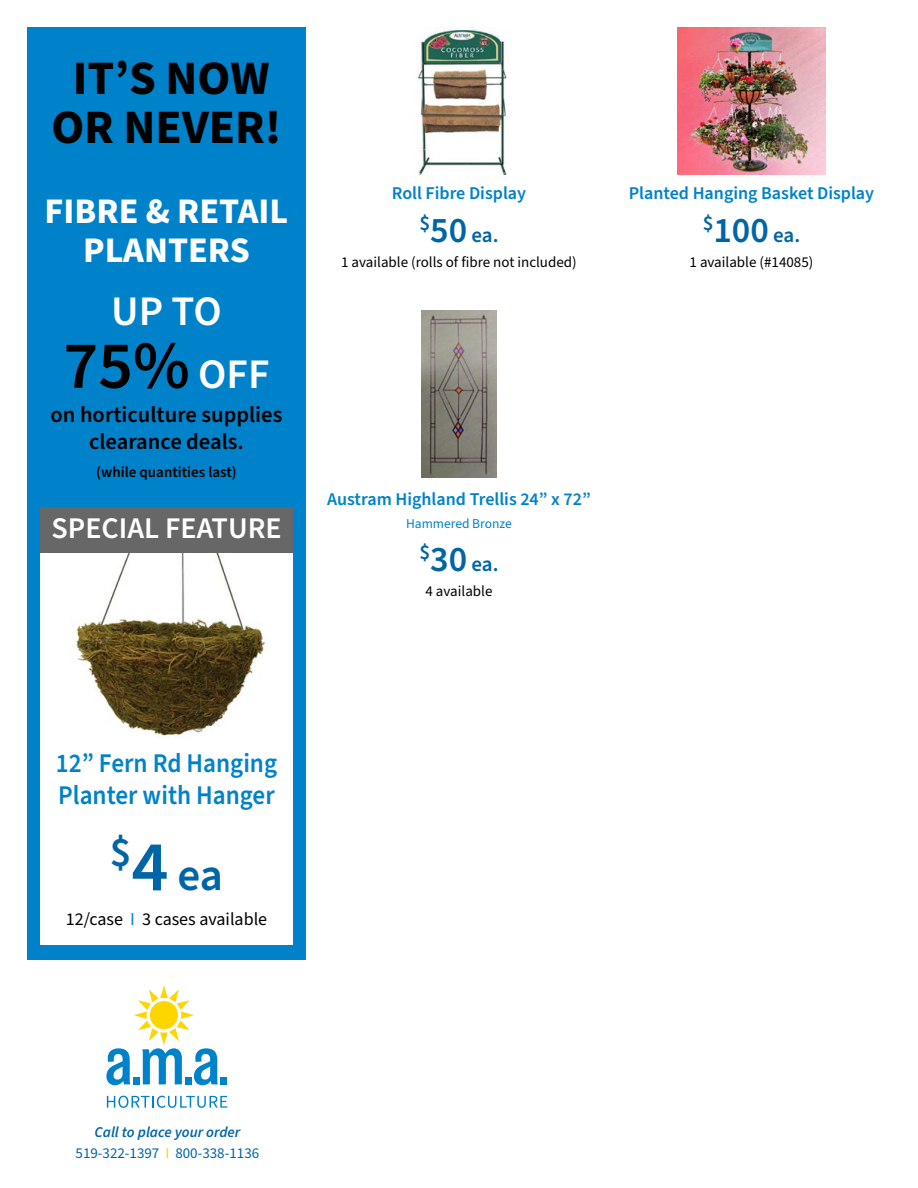
<style>
.page{position:relative;width:918px;height:1188px;background:#fff}
.page>*{position:absolute;margin:0;border:0;box-sizing:border-box;transform-origin:0 0}
.t1{font:600 67.5px "Source Sans Pro";color:#000}
.t2{font:700 48px/49.5px "Source Sans Pro";color:#000;text-align:center}
.t3{font:600 45px "Source Sans Pro";color:#0065a6}
.t4{font:600 42px "Source Sans Pro";color:#fff}
.t5{font:700 36px/39px "Source Sans Pro";color:#fff;text-align:center}
.t6{font:600 30px "Source Sans Pro";color:#fff}
.t7{font:600 27px/32.4px "Source Sans Pro";color:#0082ca;scale:.93 1}
.t8{font:600 22.5px/27px "Source Sans Pro";color:#000;text-align:center}
.t9{font:600 21px "Source Sans Pro";color:#0065a6}
.t10{font:600 18px "Source Sans Pro";color:#0082ca}
.t11{font:18px "Source Sans Pro";color:#000}
.t12{font:15px "Source Sans Pro";color:#000}
.t13{font:15px/21.3px "Source Sans Pro";color:#0065a6;text-align:center}
.t14{font:600 15px "Source Sans Pro";color:#000}
.t15{font:13.5px "Source Sans Pro";color:#0082ca}
.s1{font-size:42px;color:#fff}
.s2{font-size:36px}
.s3{font-size:72px}
.s4{color:#0082ca}
.s5{font-weight:600;font-style:italic}
.s6{color:#ffd600}
</style>
<div class="page">
<div style="left:27px;top:27px;width:279px;height:932px;background:#0082ca"></div>
<div style="left:40px;top:508px;width:253px;height:436px;background:#fff"></div>
<img style="left:57px;top:552px;width:227px;height:185px">
<div style="left:221px;top:1077px;width:6px;height:7px;background:#0082ca"></div>
<svg style="left:106px;top:985px;width:112px;height:100px"></svg>
<svg style="left:107px;top:1096px;width:120px;height:12px"></svg>
<img style="left:417px;top:27px;width:90px;height:148px">
<div style="left:40px;top:507px;width:253px;height:45px;background:#676767"></div>
<img style="left:678px;top:27px;width:147px;height:148px">
<img style="left:421px;top:310px;width:76px;height:168px">
<h2 class="t2" style="left:51px;top:54px;width:232px">IT’S NOW<br>OR NEVER!</h2>
<h3 class="t5" style="left:45px;top:192px;width:245px">FIBRE &amp; RETAIL<br>PLANTERS</h3>
<h3 class="t4" style="left:111px;top:283px;width:112px">UP TO</h3>
<h1 class="t1" style="left:64px;top:320px;width:207px">75% <span class="s1">OFF</span></h1>
<p class="t8" style="left:51px;top:401px;width:233px">on horticulture supplies clearance deals.</p>
<p class="t14" style="left:96px;top:462px;width:142px">(while quantities last)</p>
<h3 class="t6" style="left:51px;top:508px;width:232px">SPECIAL FEATURE</h3>
<p class="t10" style="left:392px;top:181px;width:136px">Roll Fibre Display</p>
<p class="t9" style="left:419px;top:221px;width:81px">$<span class="s2">50</span> ea.</p>
<p class="t12" style="left:341px;top:252px;width:237px">1 available (rolls of fibre not included)</p>
<p class="t10" style="left:327px;top:487px;width:265px">Austram Highland Trellis 24” x 72”</p>
<p class="t15" style="left:406px;top:514px;width:107px">Hammered Bronze</p>
<p class="t9" style="left:419px;top:550px;width:81px">$<span class="s2">30</span> ea.</p>
<p class="t12" style="left:426px;top:581px;width:68px">4 available</p>
<p class="t10" style="left:629px;top:181px;width:247px">Planted Hanging Basket Display</p>
<p class="t9" style="left:703px;top:221px;width:99px">$<span class="s2">100</span> ea.</p>
<p class="t12" style="left:690px;top:252px;width:125px">1 available (#14085)</p>
<h3 class="t7" style="left:56px;top:747px;width:239px">12” Fern Rd Hanging<br>Planter with Hanger</h3>
<h3 class="t3" style="left:110px;top:845px;width:115px"><sup>$</sup><span class="s3">4</span> ea</h3>
<p class="t11" style="left:66px;top:907px;width:203px">12/case <span class="s4">I</span> 3 cases available</p>
<p class="t13" style="left:76px;top:1122px;width:185px"><span class="s5">Call to place your order<br></span>519-322-1397 <span class="s6">I</span> 800-338-1136</p>
</div>
